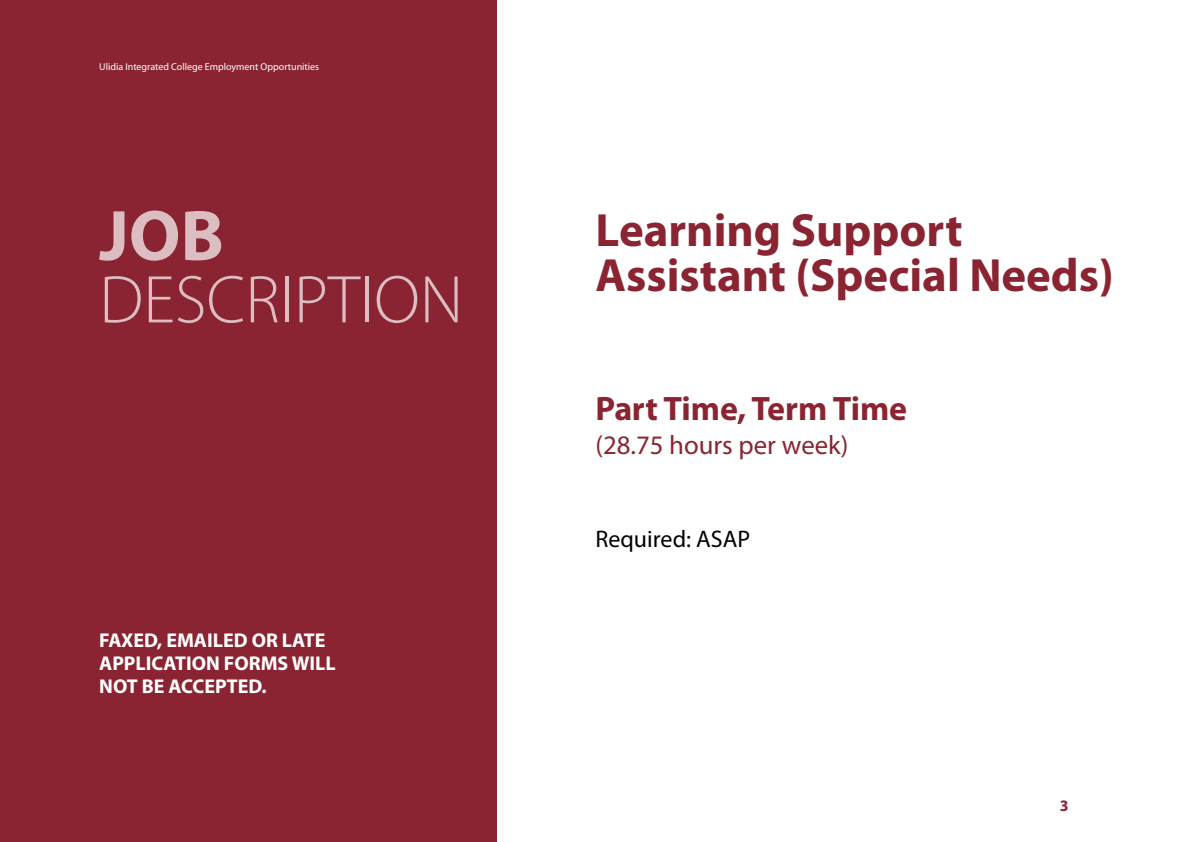
<style>
.page{position:relative;width:1191px;height:842px;background:#fff}
.page>*{position:absolute;margin:0;border:0;box-sizing:border-box;transform-origin:0 0}
.t1{font:700 72px "Myriad Pro";color:#dcbdc2}
.t2{font:300 68px "Myriad Pro";color:#dcbdc2}
.t3{font:700 46.8px/45.2px "Myriad Pro";color:#8a2432}
.t4{font:700 34px "Myriad Pro";color:#8a2432}
.t5{font:26.8px "Myriad Pro";color:#8a2432}
.t6{font:24px "Myriad Pro";color:#000}
.t7{font:700 20px/23px "Myriad Pro";color:#fff}
.t8{font:700 16px "Myriad Pro";color:#8a2432}
.t9{font:10px "Myriad Pro";color:#fff}
</style>
<div class="page">
<div style="left:0;top:0;width:496px;height:842px;background:#8a2432"></div>
<p class="t9" style="left:99px;top:61px;width:221px">Ulidia Integrated College Employment Opportunities</p>
<h1 class="t1" style="left:99px;top:189px;width:126px">JOB</h1>
<h2 class="t2" style="left:99px;top:259px;width:365px">DESCRIPTION</h2>
<p class="t7" style="left:99px;top:628px;width:238px">FAXED, EMAILED OR LATE<br>APPLICATION FORMS WILL<br>NOT BE ACCEPTED.</p>
<h3 class="t3" style="left:595px;top:206px;width:520px">Learning Support<br>Assistant (Special Needs)</h3>
<h3 class="t4" style="left:595px;top:386px;width:313px">Part Time, Term Time</h3>
<h3 class="t5" style="left:595px;top:428px;width:254px">(28.75 hours per week)</h3>
<p class="t6" style="left:595px;top:524px;width:156px">Required: ASAP</p>
<p class="t8" style="left:1059px;top:796px;width:10px">3</p>
</div>
